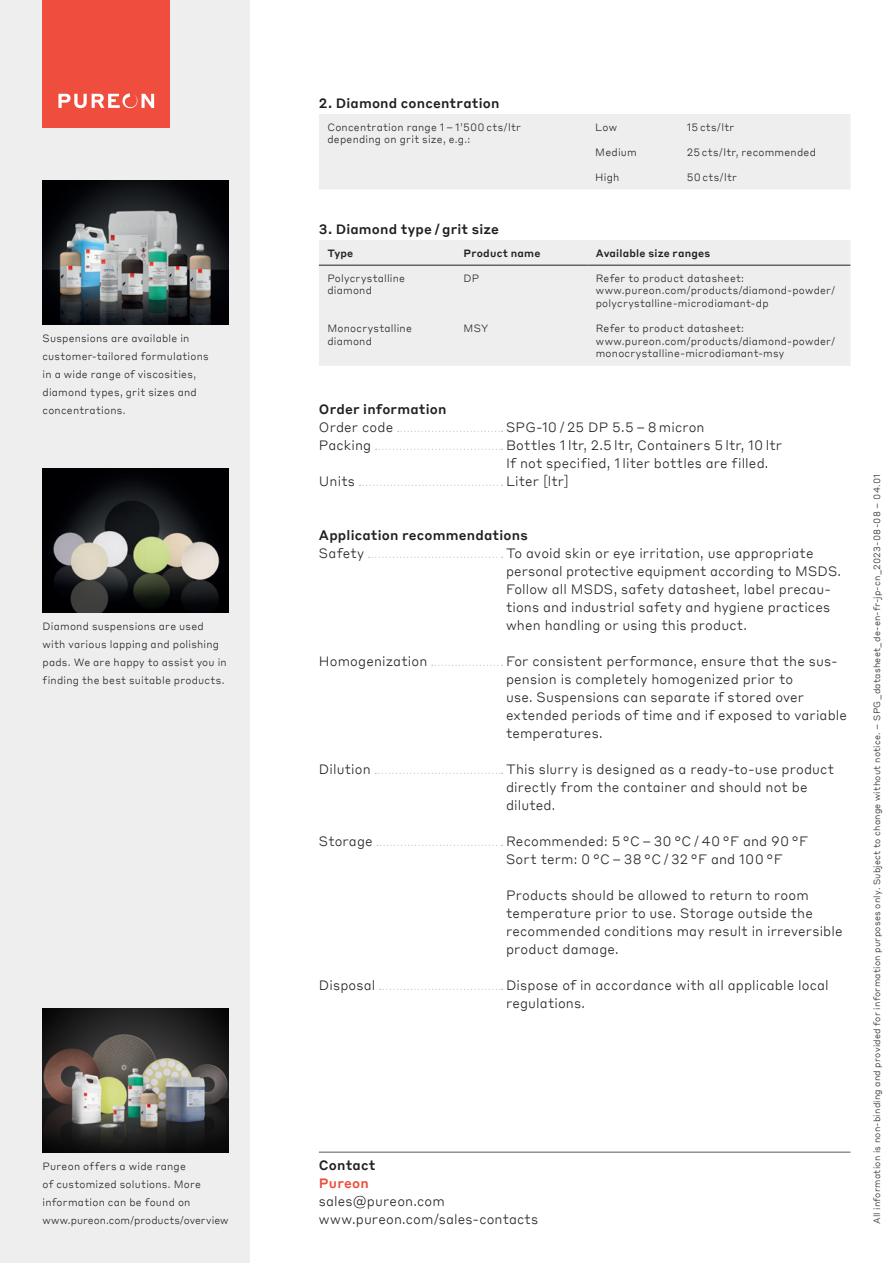
<style>
.page{position:relative;width:893px;height:1263px;background:#fff}
.page>*{position:absolute;margin:0;border:0;box-sizing:border-box;transform-origin:0 0}
._9_12_Text_Füllzeichen{font:300 13.5px/18px "Styrene BTT";letter-spacing:.01em;color:#231f20}
._9_12_Titel{font:500 13.5px "Styrene BTT";letter-spacing:.015em;color:#231f20}
.t1{font:500 13.5px "Styrene BTT";letter-spacing:.015em;color:#ef4d3d}
._7_8_4_Text{font:300 10.5px/12.6px "Styrene BTT";letter-spacing:.02em;color:#231f20}
._7_10_Text{font:300 10.5px/18px "Styrene BTT";letter-spacing:.02em;color:#231f20}
._7_8_4_Titel{font:500 10.5px "Styrene BTT";letter-spacing:.02em;color:#231f20}
.t2{font:300 9px "Styrene BTT";letter-spacing:.025em;color:#231f20}
</style>
<div class="page">
<div style="left:0;top:0;width:250px;height:1263px;background:#eeeeef"></div>
<img style="left:43px;top:1008px;width:186px;height:144px">
<div style="left:43px;top:0;width:127px;height:128px;background:#ef4d3d"></div>
<svg style="left:58px;top:94px;width:96px;height:14px"></svg>
<hr style="left:319px;top:1152px;width:531px;height:1px;background:#57585a">
<img style="left:43px;top:180px;width:186px;height:144px">
<img style="left:43px;top:468px;width:186px;height:144px">
<svg style="left:398px;top:431px;width:105px;height:1px"></svg>
<svg style="left:376px;top:449px;width:127px;height:1px"></svg>
<svg style="left:360px;top:485px;width:143px;height:1px"></svg>
<svg style="left:369px;top:557px;width:134px;height:1px"></svg>
<svg style="left:432px;top:665px;width:71px;height:1px"></svg>
<svg style="left:375px;top:773px;width:128px;height:1px"></svg>
<svg style="left:377px;top:845px;width:126px;height:1px"></svg>
<svg style="left:380px;top:989px;width:123px;height:1px"></svg>
<div style="left:319px;top:114px;width:531px;height:75px;background:#eeeeef"></div>
<div style="left:319px;top:240px;width:531px;height:126px;background:#eeeeef"></div>
<hr style="left:319px;top:265px;width:136px;height:1px;background:#231f20">
<hr style="left:455px;top:265px;width:132px;height:1px;background:#231f20">
<hr style="left:587px;top:265px;width:263px;height:1px;background:#231f20">
<p class="_9_12_Titel" style="left:319px;top:92px;width:182px">2. Diamond concentration</p>
<p class="_7_8_4_Text" style="left:327px;top:120px;width:195px">Concentration range 1 – 1’500 cts/ltr</p>
<p class="_7_8_4_Text" style="left:327px;top:132px;width:144px">depending on grit size, e.g.:</p>
<p class="_7_8_4_Text" style="left:595px;top:120px;width:23px">Low</p>
<p class="_7_8_4_Text" style="left:687px;top:120px;width:49px">15 cts/ltr</p>
<p class="_7_8_4_Text" style="left:595px;top:145px;width:43px">Medium</p>
<p class="_7_8_4_Text" style="left:687px;top:145px;width:131px">25 cts/ltr, recommended</p>
<p class="_7_8_4_Text" style="left:595px;top:170px;width:26px">High</p>
<p class="_7_8_4_Text" style="left:687px;top:170px;width:52px">50 cts/ltr</p>
<p class="_7_10_Text" style="left:43px;top:328px;width:168px">Suspensions are available in customer-tailored formulations in a wide range of viscosities, diamond types, grit sizes and concentrations.</p>
<p class="_7_10_Text" style="left:43px;top:616px;width:186px">Diamond suspensions are used with various lapping and polishing pads. We are happy to assist you in finding the best suitable products.</p>
<p class="_9_12_Titel" style="left:319px;top:218px;width:182px">3. Diamond type / grit size</p>
<p class="_7_8_4_Titel" style="left:327px;top:244px;width:27px">Type</p>
<p class="_7_8_4_Titel" style="left:463px;top:244px;width:79px">Product name</p>
<p class="_7_8_4_Titel" style="left:596px;top:244px;width:116px">Available size ranges</p>
<p class="_7_8_4_Text" style="left:327px;top:271px;width:79px">Polycrystalline diamond</p>
<p class="_7_8_4_Text" style="left:463px;top:271px;width:17px">DP</p>
<p class="_7_8_4_Text" style="left:596px;top:271px;width:150px">Refer to product datasheet:</p>
<p class="_7_8_4_Text" style="left:596px;top:284px;width:241px">www.pureon.com/products/diamond-powder/ polycrystalline-microdiamant-dp</p>
<p class="_7_8_4_Text" style="left:327px;top:321px;width:86px">Monocrystalline diamond</p>
<p class="_7_8_4_Text" style="left:463px;top:321px;width:26px">MSY</p>
<p class="_7_8_4_Text" style="left:596px;top:321px;width:150px">Refer to product datasheet:</p>
<p class="_7_8_4_Text" style="left:596px;top:334px;width:241px">www.pureon.com/products/diamond-powder/ monocrystalline-microdiamant-msy</p>
<p class="_9_12_Titel" style="left:319px;top:398px;width:129px">Order information</p>
<p class="_9_12_Text_Füllzeichen" style="left:319px;top:417px;width:76px">Order code</p>
<p class="_9_12_Text_Füllzeichen" style="left:506px;top:417px;width:200px">SPG-10 / 25 DP 5.5 – 8 micron</p>
<p class="_9_12_Text_Füllzeichen" style="left:319px;top:435px;width:54px">Packing</p>
<p class="_9_12_Text_Füllzeichen" style="left:506px;top:435px;width:278px">Bottles 1 ltr, 2.5 ltr, Containers 5 ltr, 10 ltr<br>If not specified, 1 liter bottles are filled.</p>
<p class="_9_12_Text_Füllzeichen" style="left:319px;top:471px;width:38px">Units</p>
<p class="_9_12_Text_Füllzeichen" style="left:506px;top:471px;width:64px">Liter [ltr]</p>
<p class="_9_12_Titel" style="left:319px;top:524px;width:210px">Application recommendations</p>
<p class="_9_12_Text_Füllzeichen" style="left:319px;top:543px;width:47px">Safety</p>
<p class="_9_12_Text_Füllzeichen" style="left:506px;top:543px;width:337px">To avoid skin or eye irritation, use appropriate personal protective equipment according to MSDS.<br>Follow all MSDS, safety datasheet, label precau&shy;tions and industrial safety and hygiene practices when handling or using this product.</p>
<p class="_9_12_Text_Füllzeichen" style="left:319px;top:651px;width:110px">Homogenization</p>
<p class="_9_12_Text_Füllzeichen" style="left:506px;top:651px;width:342px">For consistent performance, ensure that the sus&shy;pension is completely homogenized prior to<br>use. Suspensions can separate if stored over extended periods of time and if exposed to variable temperatures.</p>
<p class="_9_12_Text_Füllzeichen" style="left:319px;top:759px;width:53px">Dilution</p>
<p class="_9_12_Text_Füllzeichen" style="left:506px;top:759px;width:330px">This slurry is designed as a ready-to-use product directly from the container and should not be diluted.</p>
<p class="_9_12_Text_Füllzeichen" style="left:319px;top:831px;width:55px">Storage</p>
<p class="_9_12_Text_Füllzeichen" style="left:506px;top:831px;width:304px">Recommended: 5 °C – 30 °C / 40 °F and 90 °F<br>Sort term: 0 °C – 38 °C / 32 °F and 100 °F</p>
<p class="_9_12_Text_Füllzeichen" style="left:506px;top:885px;width:338px">Products should be allowed to return to room temperature prior to use. Storage outside the recommended conditions may result in irreversible product damage.</p>
<p class="_9_12_Text_Füllzeichen" style="left:319px;top:975px;width:58px">Disposal</p>
<p class="_9_12_Text_Füllzeichen" style="left:506px;top:975px;width:324px">Dispose of in accordance with all applicable local regulations.</p>
<p class="_7_10_Text" style="left:43px;top:1156px;width:188px">Pureon offers a wide range<br>of customized solutions. More information can be found on www.pureon.com/products/overview</p>
<p class="_9_12_Titel" style="left:319px;top:1154px;width:58px">Contact</p>
<p class="t1" style="left:319px;top:1172px;width:51px">Pureon</p>
<p class="_9_12_Text_Füllzeichen" style="left:319px;top:1191px;width:221px">sales@pureon.com www.pureon.com/sales-contacts</p>
<p class="t2" style="left:869px;top:1224px;width:751px;rotate:-90deg">All information is non-binding and provided for information purposes only. Subject to change without notice. – SPG_datasheet_de-en-fr-jp-cn_2023-08-08 – 04.01</p>
</div>
